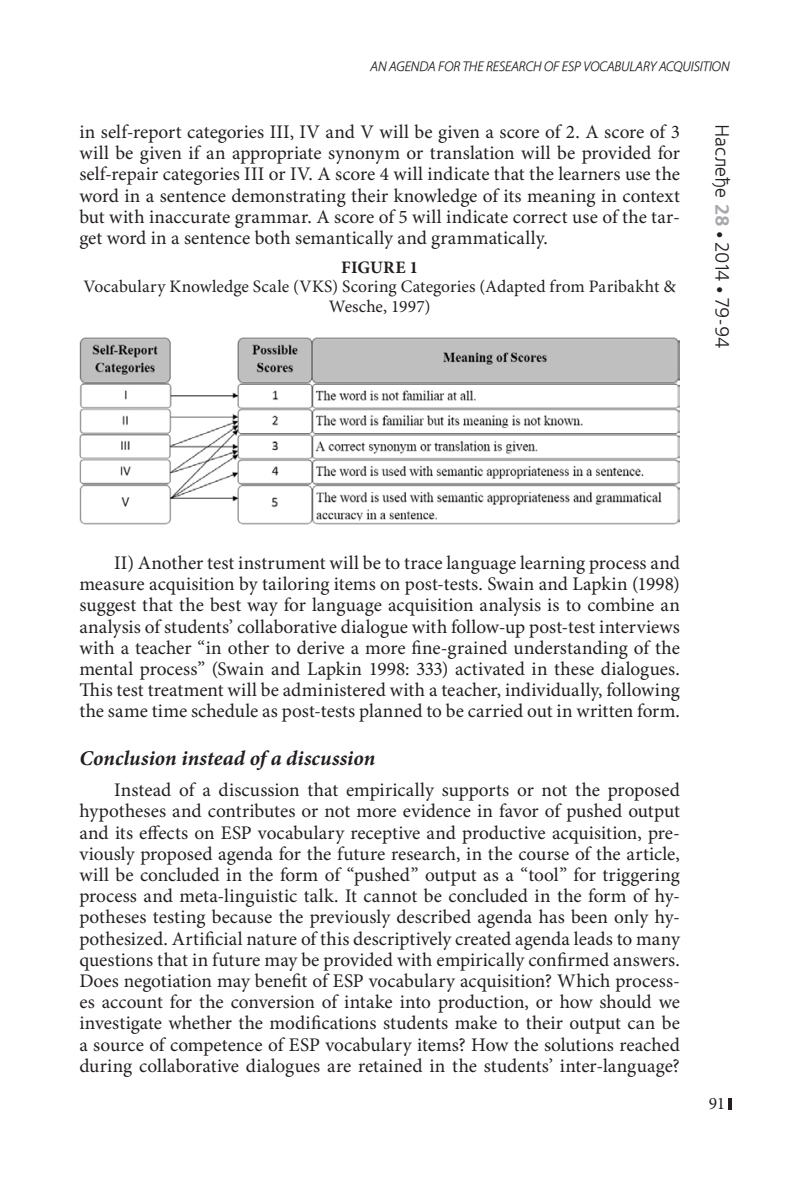
<style>
.page{position:relative;width:809px;height:1196px;background:#fff}
.page>*{position:absolute;margin:0;border:0;box-sizing:border-box;transform-origin:0 0}
.t1{font:italic 700 21px "Minion ZN";letter-spacing:.005em;color:#231f20}
.t2{font:19.25px/21.2px "Minion ZN";letter-spacing:.005em;color:#231f20;text-align:justify}
.t3{font:19.25px "Freesetcir";letter-spacing:-.005em;color:#231f20}
.t4{font:17.5px/19.2px "Minion ZN";letter-spacing:.005em;color:#231f20;text-align:center}
.t5{font:700 17.5px "Minion ZN";letter-spacing:.01em;color:#231f20}
.t6{font:italic 14px "Miriad ZN";color:#231f20}
.s1{font-weight:700;color:#a8a9ad}
.s2{font-family:"Minion Pro"}
</style>
<div class="page">
<hr style="left:728px;top:1097px;width:4px;height:12px;background:#231f20">
<img style="left:79px;top:337px;width:601px;height:187px">
<p class="t6" style="left:370px;top:59px;width:360px">AN AGENDA FOR THE RESEARCH OF ESP VOCABULARY ACQUISITION</p>
<p class="t2" style="left:79px;top:122px;width:602px">in self-report categories III, IV and V will be given a score of 2. A score of 3 will be given if an appropriate synonym or translation will be provided for self-repair categories III or IV. A score 4 will indicate that the learners use the word in a sentence demonstrating their knowledge of its meaning in context but with inaccurate grammar. A score of 5 will indicate correct use of the tar&shy;get word in a sentence both semantically and grammatically.</p>
<p class="t5" style="left:341px;top:257px;width:78px">FIGURE-1</p>
<p class="t4" style="left:84px;top:278px;width:593px">Vocabulary Knowledge Scale (VKS) Scoring Categories (Adapted from Paribakht &amp;<br>Wesche, 1997)</p>
<p class="t3" style="left:730px;top:124px;width:226px;rotate:90deg">Nasle|e <span class="s1">28</span> <span class="s2">•</span> 2014 <span class="s2">•</span> 79-94</p>
<p class="t2" style="left:79px;top:553px;width:602px;text-indent:35px">II) Another test instrument will be to trace language learning process and measure acquisition by tailoring items on post-tests. Swain and Lapkin (1998) suggest that the best way for language acquisition analysis is to combine an analysis of students’ collaborative dialogue with follow-up post-test interviews with a teacher “in other to derive a more fine-grained understanding of the mental process” (Swain and Lapkin 1998: 333) activated in these dialogues.<br>This test treatment will be administered with a teacher, individually, following the same time schedule as post-tests planned to be carried out in written form.</p>
<p class="t1" style="left:79px;top:746px;width:297px">Conclusion instead of a discussion</p>
<p class="t2" style="left:79px;top:780px;width:602px;text-indent:35px">Instead of a discussion that empirically supports or not the proposed hypotheses and contributes or not more evidence in favor of pushed output and its effects on ESP vocabulary receptive and productive acquisition, pre&shy;viously proposed agenda for the future research, in the course of the article, will be concluded in the form of “pushed” output as a “tool” for triggering process and meta-linguistic talk. It cannot be concluded in the form of hy&shy;potheses testing because the previously described agenda has been only hy&shy;pothesized. Artificial nature of this descriptively created agenda leads to many questions that in future may be provided with empirically confirmed answers.<br>Does negotiation may benefit of ESP vocabulary acquisition? Which process&shy;es account for the conversion of intake into production, or how should we investigate whether the modifications students make to their output can be a source of competence of ESP vocabulary items? How the solutions reached during collaborative dialogues are retained in the students’ inter-language?</p>
<p class="t4" style="left:709px;top:1094px;width:18px">91</p>
</div>
